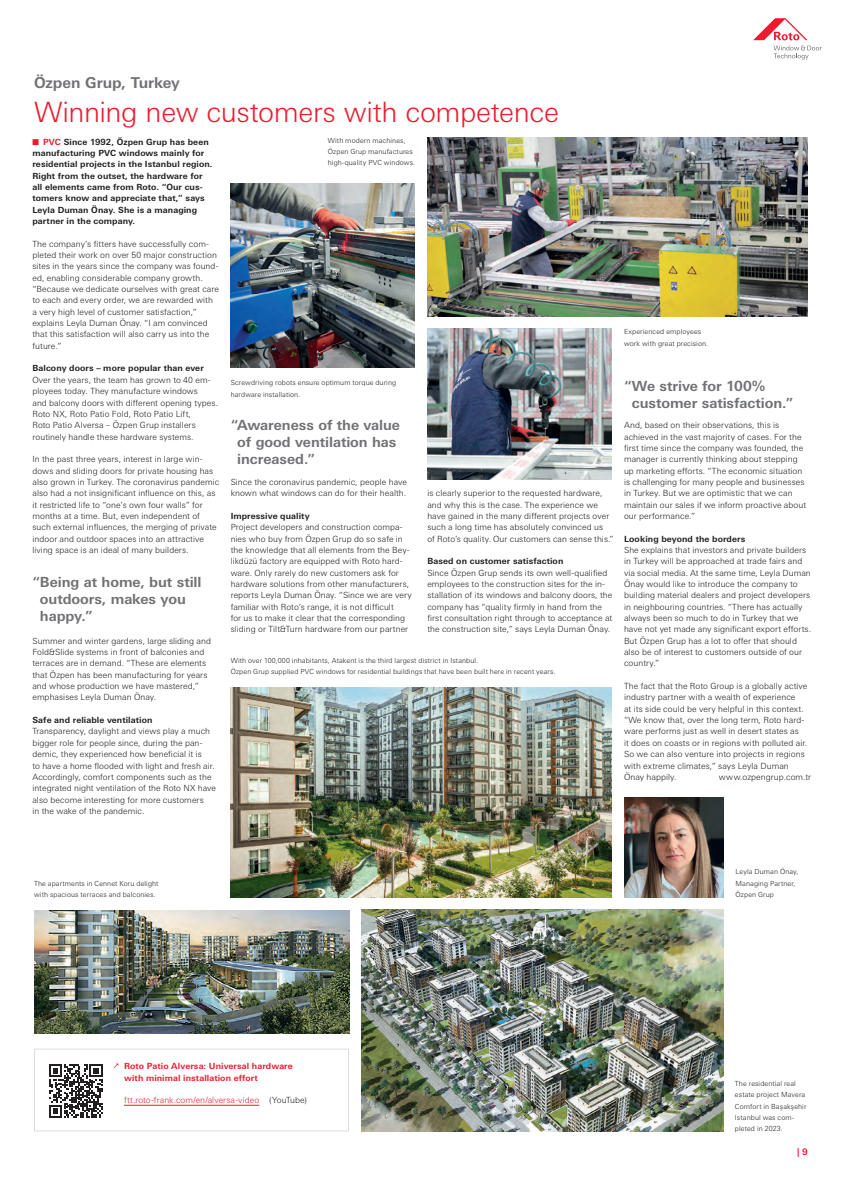
<style>
.page{position:relative;width:842px;height:1191px;background:#fff}
.page>*{position:absolute;margin:0;border:0;box-sizing:border-box;transform-origin:0 0}
.t1{font:300 28px "Univers Next W1 G";letter-spacing:-.015em;color:#ee1b2d}
.t2{font:700 15px "Univers Next W1 G";letter-spacing:-.005em;color:#717275}
.t3{font:700 14px/17px "Univers Next W1 G";letter-spacing:-.005em;color:#717275}
.t4{font:700 9px "Univers Next W1 G";color:#ee1b2d}
.t5{font:300 8.5px/11.3px "Univers Next W1 G";letter-spacing:.01em;color:#231f20}
.t6{font:700 8.5px/11.3px "Univers Next W1 G";letter-spacing:.01em;color:#231f20}
.t7{font:700 8.5px/11.3px "Univers Next W1 G";letter-spacing:.01em;color:#ee1b2d}
.t8{font:300 8.5px "Univers Next W1 G";letter-spacing:.01em;color:#ee1b2d}
.t9{font:300 7px/11.3px "Univers Next W1 G";letter-spacing:.015em;color:#231f20}
.s1{color:#ee1b2d}
.s2{color:#231f20}
</style>
<div class="page">
<svg style="left:753px;top:18px;width:55px;height:22px"></svg>
<svg style="left:773px;top:46px;width:49px;height:14px"></svg>
<img style="left:231px;top:687px;width:380px;height:210px">
<div style="left:34px;top:1048px;width:315px;height:83px;border:1px solid #dcdddf"></div>
<img style="left:34px;top:910px;width:315px;height:123px">
<img style="left:362px;top:910px;width:361px;height:221px">
<img style="left:427px;top:137px;width:381px;height:179px">
<img style="left:231px;top:183px;width:184px;height:184px">
<img style="left:427px;top:329px;width:184px;height:150px">
<img style="left:624px;top:798px;width:99px;height:99px">
<hr style="left:124px;top:1105px;width:135px;height:1px;background:#ee1b2d">
<svg style="left:49px;top:1064px;width:54px;height:54px"></svg>
<h2 class="t2" style="left:34px;top:73px;width:147px">Özpen Grup, Turkey</h2>
<h1 class="t1" style="left:34px;top:95px;width:526px">Winning new customers with competence</h1>
<p class="t6" style="left:32px;top:136px;width:182px"><span class="s1">■ PVC</span> Since 1992, Özpen Grup has been manufacturing PVC windows mainly for residential projects in the Istanbul region.<br>Right from the outset, the hardware for all elements came from Roto. “Our cus&shy;tomers know and appreciate that,” says Leyla Duman Önay. She is a managing partner in the company.</p>
<p class="t5" style="left:32px;top:238px;width:188px">The company’s fitters have successfully com&shy;pleted their work on over 50 major construction sites in the years since the company was found&shy;ed, enabling considerable company growth. “Because we dedicate ourselves with great care to each and every order, we are rewarded with a very high level of customer satisfaction,” explains Leyla Duman Önay. “I am convinced that this satisfaction will also carry us into the future.”</p>
<p class="t6" style="left:32px;top:363px;width:173px">Balcony doors – more popular than ever</p>
<p class="t5" style="left:32px;top:374px;width:187px">Over the years, the team has grown to 40 em&shy;ployees today. They manufacture windows<br>and balcony doors with different opening types.<br>Roto NX, Roto Patio Fold, Roto Patio Lift,<br>Roto Patio Alversa – Özpen Grup installers routinely handle these hardware systems.</p>
<p class="t5" style="left:32px;top:453px;width:188px">In the past three years, interest in large win&shy;dows and sliding doors for private housing has also grown in Turkey. The coronavirus pandemic also had a not insignificant influence on this, as it restricted life to “one’s own four walls” for months at a time. But, even independent of such external influences, the merging of private indoor and outdoor spaces into an attractive living space is an ideal of many builders.</p>
<h3 class="t3" style="left:40px;top:573px;width:163px;text-indent:-8px">“Being at home, but still outdoors, makes you happy.”</h3>
<p class="t5" style="left:32px;top:635px;width:180px">Summer and winter gardens, large sliding and Fold&amp;Slide systems in front of balconies and terraces are in demand. “These are elements that Özpen has been manufacturing for years and whose production we have mastered,” emphasises Leyla Duman Önay.</p>
<p class="t6" style="left:32px;top:714px;width:121px">Safe and reliable ventilation</p>
<p class="t5" style="left:32px;top:725px;width:185px">Transparency, daylight and views play a much bigger role for people since, during the pan&shy;demic, they experienced how beneficial it is<br>to have a home flooded with light and fresh air.<br>Accordingly, comfort components such as the integrated night ventilation of the Roto NX have also become interesting for more customers<br>in the wake of the pandemic.</p>
<p class="t9" style="left:328px;top:135px;width:89px">With modern machines,<br>Özpen Grup manufactures high-quality PVC windows.</p>
<p class="t9" style="left:231px;top:377px;width:167px">Screwdriving robots ensure optimum torque during hardware installation.</p>
<h3 class="t3" style="left:237px;top:416px;width:164px;text-indent:-7px">“Awareness of the value of good ventilation has increased.”</h3>
<p class="t5" style="left:231px;top:476px;width:178px">Since the coronavirus pandemic, people have known what windows can do for their health.</p>
<p class="t6" style="left:231px;top:510px;width:81px">Impressive quality</p>
<p class="t5" style="left:231px;top:521px;width:183px">Project developers and construction compa&shy;nies who buy from Özpen Grup do so safe in the knowledge that all elements from the Bey&shy;likdüzü factory are equipped with Roto hard&shy;ware. Only rarely do new customers ask for hardware solutions from other manufacturers, reports Leyla Duman Önay. “Since we are very familiar with Roto’s range, it is not difficult<br>for us to make it clear that the corresponding sliding or Tilt&amp;Turn hardware from our partner</p>
<p class="t5" style="left:427px;top:487px;width:188px">is clearly superior to the requested hardware, and why this is the case. The experience we have gained in the many different projects over such a long time has absolutely convinced us<br>of Roto’s quality. Our customers can sense this.”</p>
<p class="t6" style="left:427px;top:555px;width:137px">Based on customer satisfaction</p>
<p class="t5" style="left:427px;top:567px;width:186px">Since Özpen Grup sends its own well-qualified employees to the construction sites for the in&shy;stallation of its windows and balcony doors, the company has “quality firmly in hand from the first consultation right through to acceptance at the construction site,” says Leyla Duman Önay.</p>
<p class="t9" style="left:231px;top:654px;width:326px">With over 100,000 inhabitants, Atakent is the third largest district in Istanbul.<br>Özpen Grup supplied PVC windows for residential buildings that have been built here in recent years.</p>
<p class="t9" style="left:624px;top:326px;width:86px">Experienced employees work with great precision.</p>
<h3 class="t3" style="left:632px;top:377px;width:163px;text-indent:-8px">“We strive for 100% customer satisfaction.”</h3>
<p class="t5" style="left:624px;top:419px;width:184px">And, based on their observations, this is achieved in the vast majority of cases. For the first time since the company was founded, the manager is currently thinking about stepping up marketing efforts. “The economic situation is challenging for many people and businesses in Turkey. But we are optimistic that we can maintain our sales if we inform proactive about our performance.”</p>
<p class="t6" style="left:624px;top:533px;width:123px">Looking beyond the borders</p>
<p class="t5" style="left:624px;top:544px;width:189px">She explains that investors and private builders in Turkey will be approached at trade fairs and via social media. At the same time, Leyla Duman Önay would like to introduce the company to building material dealers and project developers in neighbouring countries. “There has actually always been so much to do in Turkey that we have not yet made any significant export efforts.<br>But Özpen Grup has a lot to offer that should also be of interest to customers outside of our country.”</p>
<p class="t5" style="left:624px;top:680px;width:185px">The fact that the Roto Group is a globally active industry partner with a wealth of experience<br>at its side could be very helpful in this context. “We know that, over the long term, Roto hard&shy;ware performs just as well in desert states as<br>it does on coasts or in regions with polluted air.<br>So we can also venture into projects in regions with extreme climates,” says Leyla Duman Önay happily.</p>
<p class="t5" style="left:719px;top:771px;width:94px">www.ozpengrup.com.tr</p>
<p class="t9" style="left:34px;top:877px;width:126px">The apartments in Cennet Koru delight with spacious terraces and balconies.</p>
<p class="t9" style="left:736px;top:866px;width:64px">Leyla Duman Önay,<br>Managing Partner,<br>Özpen Grup</p>
<p class="t7" style="left:124px;top:1060px;width:170px">Roto Patio Alversa: Universal hardware with minimal installation effort</p>
<p class="t8" style="left:124px;top:1095px;width:184px">ftt.roto-frank.com/en/alversa-video <span class="s2">(YouTube)</span></p>
<p class="t9" style="left:735px;top:1078px;width:73px">The residential real estate project Mavera<br>Comfort in Başakşehir<br>Istanbul was com&shy;pleted in 2023.</p>
<p class="t4" style="left:797px;top:1146px;width:12px">| 9</p>
</div>
